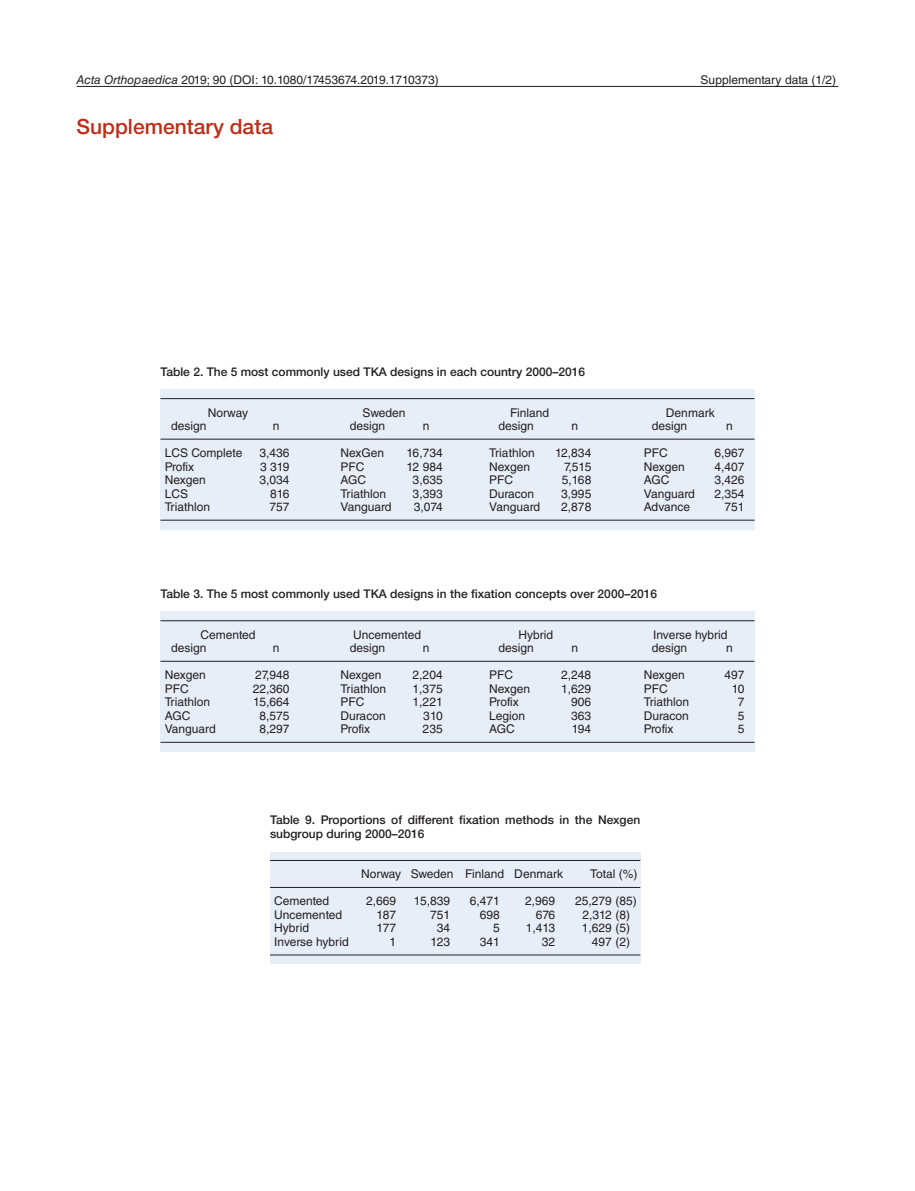
<style>
.page{position:relative;width:915px;height:1191px;background:#fff}
.page>*{position:absolute;margin:0;border:0;box-sizing:border-box;transform-origin:0 0}
.t1{font:500 21px "Helvetica Neue LTW1 G";color:#bc2e18}
.t2{font:12px "Helvetica LT Std";color:#231f20}
.t3{font:500 12px/13.5px "Helvetica Neue LTW1 G";color:#231f20}
.s1{font-style:italic}
</style>
<div class="page">
<hr style="left:77px;top:86px;width:761px;height:1px;background:#231f20">
<div style="left:160px;top:389px;width:594px;height:141px;background:#e8eef8"></div>
<hr style="left:160px;top:398px;width:594px;height:1px;background:#231f20">
<hr style="left:160px;top:439px;width:594px;height:1px;background:#231f20">
<hr style="left:160px;top:520px;width:594px;height:1px;background:#231f20">
<div style="left:160px;top:611px;width:594px;height:141px;background:#e8eef8"></div>
<hr style="left:160px;top:620px;width:594px;height:1px;background:#231f20">
<hr style="left:160px;top:661px;width:594px;height:1px;background:#231f20">
<hr style="left:160px;top:742px;width:594px;height:1px;background:#231f20">
<div style="left:270px;top:852px;width:370px;height:111px;background:#e8eef8"></div>
<hr style="left:270px;top:860px;width:370px;height:1px;background:#231f20">
<hr style="left:270px;top:887px;width:370px;height:1px;background:#231f20">
<hr style="left:270px;top:954px;width:370px;height:1px;background:#231f20">
<p class="t2" style="left:77px;top:72px;width:363px"><span class="s1">Acta Orthopaedica</span> 2019; 90 (DOI: 10.1080/17453674.2019.1710373)</p>
<p class="t2" style="left:700px;top:72px;width:137px">Supplementary data (1/2)</p>
<h1 class="t1" style="left:77px;top:114px;width:198px">Supplementary data</h1>
<p class="t3" style="left:160px;top:365px;width:426px">Table 2. The 5 most commonly used TKA designs in each country 2000–2016</p>
<p class="t2" style="left:208px;top:405px;width:42px">Norway</p>
<p class="t2" style="left:362px;top:405px;width:44px">Sweden</p>
<p class="t2" style="left:510px;top:405px;width:41px">Finland</p>
<p class="t2" style="left:665px;top:405px;width:50px">Denmark</p>
<p class="t2" style="left:171px;top:419px;width:37px">design</p>
<p class="t2" style="left:272px;top:419px;width:8px">n</p>
<p class="t2" style="left:350px;top:419px;width:37px">design</p>
<p class="t2" style="left:422px;top:419px;width:8px">n</p>
<p class="t2" style="left:498px;top:419px;width:37px">design</p>
<p class="t2" style="left:571px;top:419px;width:8px">n</p>
<p class="t2" style="left:651px;top:419px;width:37px">design</p>
<p class="t2" style="left:725px;top:419px;width:8px">n</p>
<p class="t2" style="left:165px;top:446px;width:79px">LCS Complete</p>
<p class="t2" style="left:259px;top:446px;width:32px">3,436</p>
<p class="t2" style="left:340px;top:446px;width:45px">NexGen</p>
<p class="t2" style="left:406px;top:446px;width:38px">16,734</p>
<p class="t2" style="left:489px;top:446px;width:47px">Triathlon</p>
<p class="t2" style="left:555px;top:446px;width:38px">12,834</p>
<p class="t2" style="left:643px;top:446px;width:25px">PFC</p>
<p class="t2" style="left:714px;top:446px;width:32px">6,967</p>
<p class="t2" style="left:165px;top:459px;width:31px">Profix</p>
<p class="t2" style="left:260px;top:459px;width:31px">3 319</p>
<p class="t2" style="left:340px;top:459px;width:25px">PFC</p>
<p class="t2" style="left:406px;top:459px;width:38px">12 984</p>
<p class="t2" style="left:489px;top:459px;width:42px">Nexgen</p>
<p class="t2" style="left:564px;top:459px;width:29px">7,515</p>
<p class="t2" style="left:643px;top:459px;width:42px">Nexgen</p>
<p class="t2" style="left:714px;top:459px;width:32px">4,407</p>
<p class="t2" style="left:165px;top:473px;width:42px">Nexgen</p>
<p class="t2" style="left:259px;top:473px;width:32px">3,034</p>
<p class="t2" style="left:340px;top:473px;width:27px">AGC</p>
<p class="t2" style="left:412px;top:473px;width:32px">3,635</p>
<p class="t2" style="left:489px;top:473px;width:25px">PFC</p>
<p class="t2" style="left:561px;top:473px;width:31px">5,168</p>
<p class="t2" style="left:643px;top:473px;width:27px">AGC</p>
<p class="t2" style="left:714px;top:473px;width:32px">3,426</p>
<p class="t2" style="left:165px;top:486px;width:25px">LCS</p>
<p class="t2" style="left:270px;top:486px;width:21px">816</p>
<p class="t2" style="left:340px;top:486px;width:47px">Triathlon</p>
<p class="t2" style="left:412px;top:486px;width:32px">3,393</p>
<p class="t2" style="left:489px;top:486px;width:47px">Duracon</p>
<p class="t2" style="left:561px;top:486px;width:32px">3,995</p>
<p class="t2" style="left:643px;top:486px;width:52px">Vanguard</p>
<p class="t2" style="left:714px;top:486px;width:32px">2,354</p>
<p class="t2" style="left:165px;top:500px;width:47px">Triathlon</p>
<p class="t2" style="left:269px;top:500px;width:22px">757</p>
<p class="t2" style="left:340px;top:500px;width:52px">Vanguard</p>
<p class="t2" style="left:413px;top:500px;width:30px">3,074</p>
<p class="t2" style="left:489px;top:500px;width:52px">Vanguard</p>
<p class="t2" style="left:561px;top:500px;width:32px">2,878</p>
<p class="t2" style="left:643px;top:500px;width:48px">Advance</p>
<p class="t2" style="left:724px;top:500px;width:22px">751</p>
<p class="t3" style="left:160px;top:587px;width:498px">Table 3. The 5 most commonly used TKA designs in the fixation concepts over 2000–2016</p>
<p class="t2" style="left:200px;top:627px;width:56px">Cemented</p>
<p class="t2" style="left:353px;top:627px;width:69px">Uncemented</p>
<p class="t2" style="left:518px;top:627px;width:36px">Hybrid</p>
<p class="t2" style="left:653px;top:627px;width:76px">Inverse hybrid</p>
<p class="t2" style="left:171px;top:641px;width:37px">design</p>
<p class="t2" style="left:272px;top:641px;width:8px">n</p>
<p class="t2" style="left:350px;top:641px;width:37px">design</p>
<p class="t2" style="left:422px;top:641px;width:8px">n</p>
<p class="t2" style="left:498px;top:641px;width:37px">design</p>
<p class="t2" style="left:571px;top:641px;width:8px">n</p>
<p class="t2" style="left:651px;top:641px;width:37px">design</p>
<p class="t2" style="left:725px;top:641px;width:8px">n</p>
<p class="t2" style="left:165px;top:668px;width:42px">Nexgen</p>
<p class="t2" style="left:255px;top:668px;width:36px">27,948</p>
<p class="t2" style="left:340px;top:668px;width:42px">Nexgen</p>
<p class="t2" style="left:412px;top:668px;width:32px">2,204</p>
<p class="t2" style="left:489px;top:668px;width:25px">PFC</p>
<p class="t2" style="left:561px;top:668px;width:32px">2,248</p>
<p class="t2" style="left:643px;top:668px;width:42px">Nexgen</p>
<p class="t2" style="left:724px;top:668px;width:22px">497</p>
<p class="t2" style="left:165px;top:681px;width:25px">PFC</p>
<p class="t2" style="left:253px;top:681px;width:38px">22,360</p>
<p class="t2" style="left:340px;top:681px;width:47px">Triathlon</p>
<p class="t2" style="left:412px;top:681px;width:32px">1,375</p>
<p class="t2" style="left:489px;top:681px;width:42px">Nexgen</p>
<p class="t2" style="left:561px;top:681px;width:32px">1,629</p>
<p class="t2" style="left:643px;top:681px;width:25px">PFC</p>
<p class="t2" style="left:731px;top:681px;width:14px">10</p>
<p class="t2" style="left:165px;top:695px;width:47px">Triathlon</p>
<p class="t2" style="left:253px;top:695px;width:38px">15,664</p>
<p class="t2" style="left:340px;top:695px;width:25px">PFC</p>
<p class="t2" style="left:412px;top:695px;width:32px">1,221</p>
<p class="t2" style="left:489px;top:695px;width:31px">Profix</p>
<p class="t2" style="left:571px;top:695px;width:22px">906</p>
<p class="t2" style="left:643px;top:695px;width:47px">Triathlon</p>
<p class="t2" style="left:737px;top:695px;width:8px">7</p>
<p class="t2" style="left:165px;top:708px;width:27px">AGC</p>
<p class="t2" style="left:259px;top:708px;width:32px">8,575</p>
<p class="t2" style="left:340px;top:708px;width:47px">Duracon</p>
<p class="t2" style="left:423px;top:708px;width:21px">310</p>
<p class="t2" style="left:489px;top:708px;width:38px">Legion</p>
<p class="t2" style="left:571px;top:708px;width:22px">363</p>
<p class="t2" style="left:643px;top:708px;width:47px">Duracon</p>
<p class="t2" style="left:737px;top:708px;width:8px">5</p>
<p class="t2" style="left:165px;top:722px;width:52px">Vanguard</p>
<p class="t2" style="left:259px;top:722px;width:32px">8,297</p>
<p class="t2" style="left:340px;top:722px;width:31px">Profix</p>
<p class="t2" style="left:422px;top:722px;width:22px">235</p>
<p class="t2" style="left:489px;top:722px;width:27px">AGC</p>
<p class="t2" style="left:571px;top:722px;width:21px">194</p>
<p class="t2" style="left:643px;top:722px;width:31px">Profix</p>
<p class="t2" style="left:737px;top:722px;width:8px">5</p>
<p class="t3" style="left:270px;top:813px;width:371px">Table 9. Proportions of different fixation methods in the Nexgen subgroup during 2000–2016</p>
<p class="t2" style="left:361px;top:867px;width:203px">Norway Sweden Finland Denmark</p>
<p class="t2" style="left:590px;top:867px;width:49px">Total (%)</p>
<p class="t2" style="left:274px;top:894px;width:56px">Cemented</p>
<p class="t2" style="left:366px;top:894px;width:32px">2,669</p>
<p class="t2" style="left:414px;top:894px;width:38px">15,839</p>
<p class="t2" style="left:469px;top:894px;width:32px">6,471</p>
<p class="t2" style="left:525px;top:894px;width:32px">2,969</p>
<p class="t2" style="left:575px;top:894px;width:63px">25,279 (85)</p>
<p class="t2" style="left:274px;top:907px;width:69px">Uncemented</p>
<p class="t2" style="left:376px;top:907px;width:21px">187</p>
<p class="t2" style="left:430px;top:907px;width:22px">751</p>
<p class="t2" style="left:479px;top:907px;width:22px">698</p>
<p class="t2" style="left:535px;top:907px;width:21px">676</p>
<p class="t2" style="left:582px;top:907px;width:49px">2,312 (8)</p>
<p class="t2" style="left:274px;top:921px;width:36px">Hybrid</p>
<p class="t2" style="left:376px;top:921px;width:21px">177</p>
<p class="t2" style="left:436px;top:921px;width:15px">34</p>
<p class="t2" style="left:493px;top:921px;width:8px">5</p>
<p class="t2" style="left:525px;top:921px;width:31px">1,413</p>
<p class="t2" style="left:581px;top:921px;width:50px">1,629 (5)</p>
<p class="t2" style="left:274px;top:934px;width:76px">Inverse hybrid</p>
<p class="t2" style="left:389px;top:934px;width:8px">1</p>
<p class="t2" style="left:430px;top:934px;width:21px">123</p>
<p class="t2" style="left:479px;top:934px;width:22px">341</p>
<p class="t2" style="left:541px;top:934px;width:15px">32</p>
<p class="t2" style="left:591px;top:934px;width:40px">497 (2)</p>
</div>
